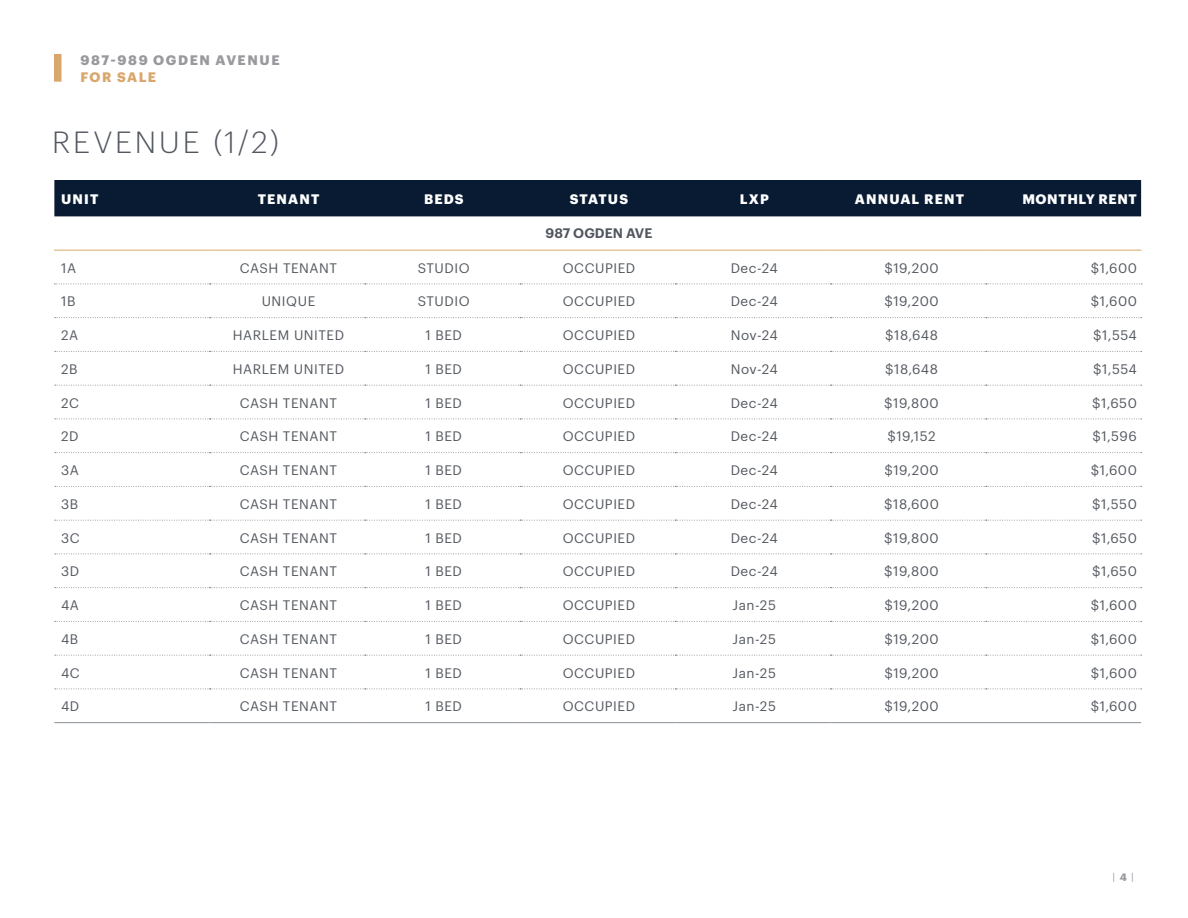
<style>
.page{position:relative;width:1188px;height:918px;background:#fff}
.page>*{position:absolute;margin:0;border:0;box-sizing:border-box;transform-origin:0 0}
.t1{font:300 30px "Graphik";letter-spacing:.1em;color:#52575f}
.t2{font:13.5px "Graphik";letter-spacing:.04em;color:#545960}
.t3{font:700 13.5px "Graphik";letter-spacing:.085em;color:#fff}
.t4{font:700 13.5px "Graphik";letter-spacing:.115em;color:#99999e}
.t5{font:700 13.5px "Graphik";letter-spacing:.045em;color:#fff}
.t6{font:600 13.5px "Graphik";letter-spacing:.005em;color:#52575f}
.t7{font:700 13.5px "Graphik";letter-spacing:.1em;color:#d9a76c}
.t8{font:10.5px "Graphik";color:#99999e}
.s1{font-weight:700}
</style>
<div class="page">
<div style="left:54px;top:54px;width:8px;height:28px;background:#d9a76c"></div>
<div style="left:54px;top:180px;width:1087px;height:36px;background:#081b33"></div>
<svg style="left:54px;top:284px;width:1088px;height:1px"></svg>
<svg style="left:55px;top:317px;width:1087px;height:1px"></svg>
<svg style="left:55px;top:351px;width:1087px;height:1px"></svg>
<svg style="left:55px;top:385px;width:1087px;height:1px"></svg>
<svg style="left:55px;top:419px;width:1087px;height:1px"></svg>
<svg style="left:55px;top:452px;width:1087px;height:1px"></svg>
<svg style="left:55px;top:486px;width:1087px;height:1px"></svg>
<svg style="left:55px;top:520px;width:1087px;height:1px"></svg>
<svg style="left:55px;top:554px;width:1087px;height:1px"></svg>
<svg style="left:55px;top:587px;width:1087px;height:1px"></svg>
<svg style="left:55px;top:621px;width:1087px;height:1px"></svg>
<svg style="left:55px;top:655px;width:1087px;height:1px"></svg>
<svg style="left:55px;top:689px;width:1087px;height:1px"></svg>
<hr style="left:54px;top:722px;width:156px;height:1px;background:#898e96">
<hr style="left:210px;top:722px;width:155px;height:1px;background:#898e96">
<hr style="left:365px;top:722px;width:155px;height:1px;background:#898e96">
<hr style="left:520px;top:722px;width:155px;height:1px;background:#898e96">
<hr style="left:675px;top:722px;width:156px;height:1px;background:#898e96">
<hr style="left:831px;top:722px;width:155px;height:1px;background:#898e96">
<hr style="left:986px;top:722px;width:155px;height:1px;background:#898e96">
<hr style="left:54px;top:250px;width:156px;height:1px;background:#d9a76c">
<hr style="left:210px;top:250px;width:155px;height:1px;background:#d9a76c">
<hr style="left:365px;top:250px;width:155px;height:1px;background:#d9a76c">
<hr style="left:520px;top:250px;width:155px;height:1px;background:#d9a76c">
<hr style="left:675px;top:250px;width:156px;height:1px;background:#d9a76c">
<hr style="left:831px;top:250px;width:155px;height:1px;background:#d9a76c">
<hr style="left:986px;top:250px;width:156px;height:1px;background:#d9a76c">
<p class="t4" style="left:80px;top:50px;width:201px">987-989 OGDEN AVENUE</p>
<p class="t7" style="left:80px;top:66px;width:77px">FOR SALE</p>
<h1 class="t1" style="left:52px;top:120px;width:228px">REVENUE (1/2)</h1>
<p class="t3" style="left:61px;top:188px;width:39px">UNIT</p>
<p class="t3" style="left:258px;top:188px;width:63px">TENANT</p>
<p class="t3" style="left:424px;top:188px;width:41px">BEDS</p>
<p class="t3" style="left:570px;top:188px;width:60px">STATUS</p>
<p class="t3" style="left:740px;top:188px;width:31px">LXP</p>
<p class="t3" style="left:855px;top:188px;width:111px">ANNUAL RENT</p>
<p class="t5" style="left:1022px;top:188px;width:116px">MONTHLY RENT</p>
<p class="t6" style="left:546px;top:222px;width:108px">987 OGDEN AVE</p>
<p class="t2" style="left:61px;top:258px;width:17px">1A</p>
<p class="t2" style="left:240px;top:258px;width:99px">CASH TENANT</p>
<p class="t2" style="left:418px;top:258px;width:53px">STUDIO</p>
<p class="t2" style="left:563px;top:258px;width:74px">OCCUPIED</p>
<p class="t2" style="left:731px;top:258px;width:49px">Dec-24</p>
<p class="t2" style="left:884px;top:258px;width:56px">$19,200</p>
<p class="t2" style="left:1091px;top:258px;width:48px">$1,600</p>
<p class="t2" style="left:61px;top:291px;width:16px">1B</p>
<p class="t2" style="left:262px;top:291px;width:55px">UNIQUE</p>
<p class="t2" style="left:418px;top:291px;width:53px">STUDIO</p>
<p class="t2" style="left:563px;top:291px;width:74px">OCCUPIED</p>
<p class="t2" style="left:731px;top:291px;width:49px">Dec-24</p>
<p class="t2" style="left:884px;top:291px;width:56px">$19,200</p>
<p class="t2" style="left:1091px;top:291px;width:48px">$1,600</p>
<p class="t2" style="left:61px;top:325px;width:19px">2A</p>
<p class="t2" style="left:233px;top:325px;width:113px">HARLEM UNITED</p>
<p class="t2" style="left:425px;top:325px;width:38px">1 BED</p>
<p class="t2" style="left:563px;top:325px;width:74px">OCCUPIED</p>
<p class="t2" style="left:731px;top:325px;width:49px">Nov-24</p>
<p class="t2" style="left:885px;top:325px;width:54px">$18,648</p>
<p class="t2" style="left:1093px;top:325px;width:45px">$1,554</p>
<p class="t2" style="left:61px;top:359px;width:18px">2B</p>
<p class="t2" style="left:233px;top:359px;width:113px">HARLEM UNITED</p>
<p class="t2" style="left:425px;top:359px;width:38px">1 BED</p>
<p class="t2" style="left:563px;top:359px;width:74px">OCCUPIED</p>
<p class="t2" style="left:731px;top:359px;width:49px">Nov-24</p>
<p class="t2" style="left:885px;top:359px;width:54px">$18,648</p>
<p class="t2" style="left:1093px;top:359px;width:45px">$1,554</p>
<p class="t2" style="left:61px;top:393px;width:19px">2C</p>
<p class="t2" style="left:240px;top:393px;width:99px">CASH TENANT</p>
<p class="t2" style="left:425px;top:393px;width:38px">1 BED</p>
<p class="t2" style="left:563px;top:393px;width:74px">OCCUPIED</p>
<p class="t2" style="left:731px;top:393px;width:49px">Dec-24</p>
<p class="t2" style="left:884px;top:393px;width:56px">$19,800</p>
<p class="t2" style="left:1092px;top:393px;width:46px">$1,650</p>
<p class="t2" style="left:61px;top:426px;width:19px">2D</p>
<p class="t2" style="left:240px;top:426px;width:99px">CASH TENANT</p>
<p class="t2" style="left:425px;top:426px;width:38px">1 BED</p>
<p class="t2" style="left:563px;top:426px;width:74px">OCCUPIED</p>
<p class="t2" style="left:731px;top:426px;width:49px">Dec-24</p>
<p class="t2" style="left:887px;top:426px;width:50px">$19,152</p>
<p class="t2" style="left:1093px;top:426px;width:46px">$1,596</p>
<p class="t2" style="left:61px;top:460px;width:19px">3A</p>
<p class="t2" style="left:240px;top:460px;width:99px">CASH TENANT</p>
<p class="t2" style="left:425px;top:460px;width:38px">1 BED</p>
<p class="t2" style="left:563px;top:460px;width:74px">OCCUPIED</p>
<p class="t2" style="left:731px;top:460px;width:49px">Dec-24</p>
<p class="t2" style="left:884px;top:460px;width:56px">$19,200</p>
<p class="t2" style="left:1091px;top:460px;width:48px">$1,600</p>
<p class="t2" style="left:61px;top:494px;width:19px">3B</p>
<p class="t2" style="left:240px;top:494px;width:99px">CASH TENANT</p>
<p class="t2" style="left:425px;top:494px;width:38px">1 BED</p>
<p class="t2" style="left:563px;top:494px;width:74px">OCCUPIED</p>
<p class="t2" style="left:731px;top:494px;width:49px">Dec-24</p>
<p class="t2" style="left:884px;top:494px;width:56px">$18,600</p>
<p class="t2" style="left:1092px;top:494px;width:46px">$1,550</p>
<p class="t2" style="left:61px;top:528px;width:20px">3C</p>
<p class="t2" style="left:240px;top:528px;width:99px">CASH TENANT</p>
<p class="t2" style="left:425px;top:528px;width:38px">1 BED</p>
<p class="t2" style="left:563px;top:528px;width:74px">OCCUPIED</p>
<p class="t2" style="left:731px;top:528px;width:49px">Dec-24</p>
<p class="t2" style="left:884px;top:528px;width:56px">$19,800</p>
<p class="t2" style="left:1092px;top:528px;width:46px">$1,650</p>
<p class="t2" style="left:61px;top:561px;width:20px">3D</p>
<p class="t2" style="left:240px;top:561px;width:99px">CASH TENANT</p>
<p class="t2" style="left:425px;top:561px;width:38px">1 BED</p>
<p class="t2" style="left:563px;top:561px;width:74px">OCCUPIED</p>
<p class="t2" style="left:731px;top:561px;width:49px">Dec-24</p>
<p class="t2" style="left:884px;top:561px;width:56px">$19,800</p>
<p class="t2" style="left:1092px;top:561px;width:46px">$1,650</p>
<p class="t2" style="left:61px;top:595px;width:19px">4A</p>
<p class="t2" style="left:240px;top:595px;width:99px">CASH TENANT</p>
<p class="t2" style="left:425px;top:595px;width:38px">1 BED</p>
<p class="t2" style="left:563px;top:595px;width:74px">OCCUPIED</p>
<p class="t2" style="left:732px;top:595px;width:45px">Jan-25</p>
<p class="t2" style="left:884px;top:595px;width:56px">$19,200</p>
<p class="t2" style="left:1091px;top:595px;width:48px">$1,600</p>
<p class="t2" style="left:61px;top:629px;width:19px">4B</p>
<p class="t2" style="left:240px;top:629px;width:99px">CASH TENANT</p>
<p class="t2" style="left:425px;top:629px;width:38px">1 BED</p>
<p class="t2" style="left:563px;top:629px;width:74px">OCCUPIED</p>
<p class="t2" style="left:732px;top:629px;width:45px">Jan-25</p>
<p class="t2" style="left:884px;top:629px;width:56px">$19,200</p>
<p class="t2" style="left:1091px;top:629px;width:48px">$1,600</p>
<p class="t2" style="left:61px;top:663px;width:20px">4C</p>
<p class="t2" style="left:240px;top:663px;width:99px">CASH TENANT</p>
<p class="t2" style="left:425px;top:663px;width:38px">1 BED</p>
<p class="t2" style="left:563px;top:663px;width:74px">OCCUPIED</p>
<p class="t2" style="left:732px;top:663px;width:45px">Jan-25</p>
<p class="t2" style="left:884px;top:663px;width:56px">$19,200</p>
<p class="t2" style="left:1091px;top:663px;width:48px">$1,600</p>
<p class="t2" style="left:61px;top:696px;width:20px">4D</p>
<p class="t2" style="left:240px;top:696px;width:99px">CASH TENANT</p>
<p class="t2" style="left:425px;top:696px;width:38px">1 BED</p>
<p class="t2" style="left:563px;top:696px;width:74px">OCCUPIED</p>
<p class="t2" style="left:732px;top:696px;width:45px">Jan-25</p>
<p class="t2" style="left:884px;top:696px;width:56px">$19,200</p>
<p class="t2" style="left:1091px;top:696px;width:48px">$1,600</p>
<p class="t8" style="left:1112px;top:869px;width:23px">| <span class="s1">4</span> |</p>
</div>
